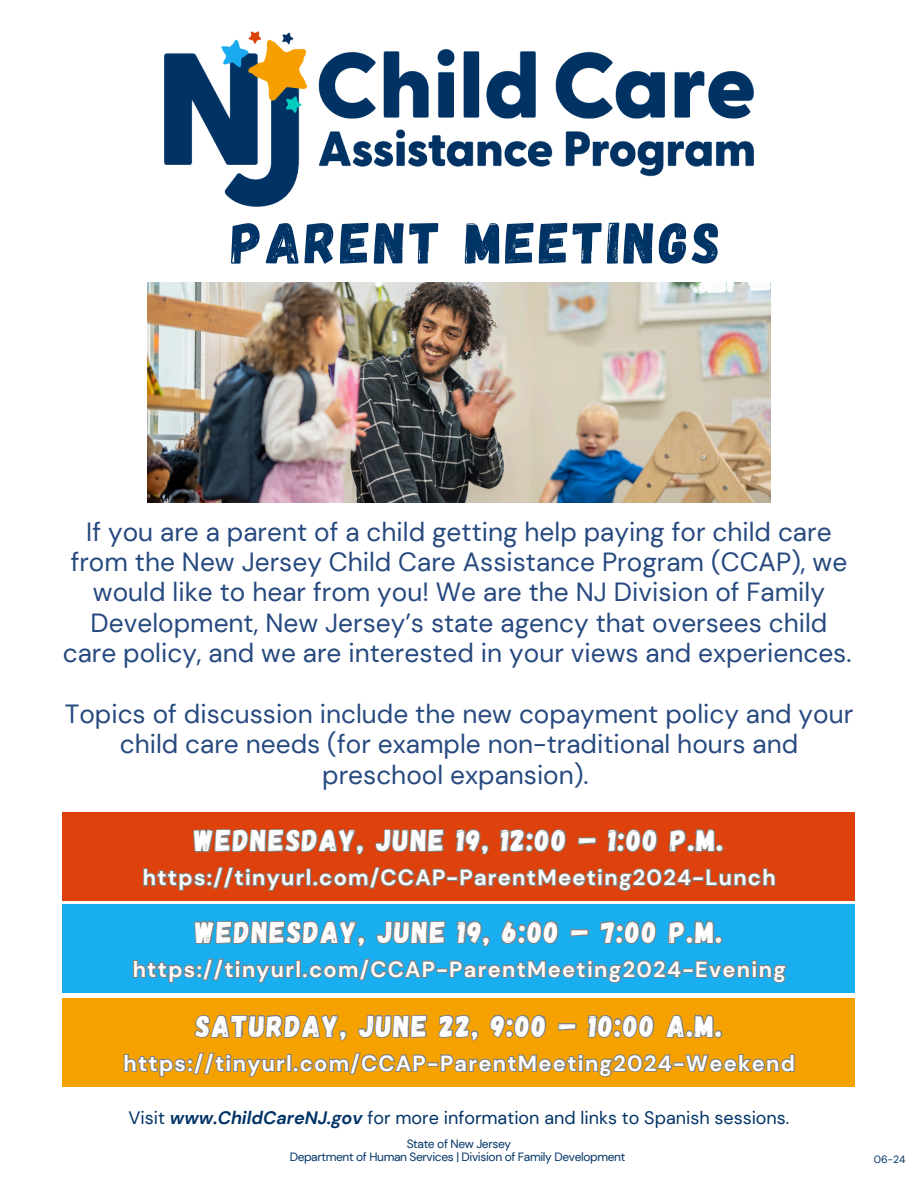
<style>
.page{position:relative;width:918px;height:1188px;background:#fff}
.page>*{position:absolute;margin:0;border:0;box-sizing:border-box;transform-origin:0 0}
.t1{font:58.5px "Gagalin";letter-spacing:.06em;color:#036}
.t2{font:30px "Gagalin";letter-spacing:.06em;color:#fff}
.t3{font:26.25px/30.3px "DM Sans";color:#26497f;text-align:center}
.t4{font:700 21.9px "DM Sans";letter-spacing:.06em;color:#fff}
.t5{font:18px "DM Sans";color:#036}
.t6{font:12px/13px "DM Sans";letter-spacing:-.03em;color:#036;text-align:center}
.t7{font:10.5px "DM Sans";color:#036}
.s1{font-weight:700;font-style:italic}
</style>
<div class="page">
<img style="left:147px;top:283px;width:623px;height:219px">
<div style="left:63px;top:813px;width:792px;height:88px;background:#de410b"></div>
<div style="left:63px;top:904px;width:792px;height:89px;background:#19aef0"></div>
<div style="left:63px;top:998px;width:792px;height:89px;background:#f5a200"></div>
<img style="left:165px;top:31px;width:588px;height:176px">
<svg style="left:483px;top:812px;width:242px;height:1px"></svg>
<svg style="left:133px;top:828px;width:654px;height:155px"></svg>
<svg style="left:193px;top:905px;width:313px;height:136px"></svg>
<svg style="left:504px;top:909px;width:220px;height:132px"></svg>
<svg style="left:123px;top:1052px;width:672px;height:25px"></svg>
<h3 class="t1" style="left:232px;top:205px;width:490px">PARENT MEETINGS</h3>
<h2 class="t3" style="left:63px;top:517px;width:790px">If you are a parent of a child getting help paying for child care from the New Jersey Child Care Assistance Program (CCAP), we would like to hear from you! We are the NJ Division of Family Development, New Jersey’s state agency that oversees child care policy, and we are interested in your views and experiences.</h2>
<h4 class="t3" style="left:65px;top:699px;width:790px">Topics of discussion include the new copayment policy and your child care needs (for example non-traditional hours and preschool expansion).</h4>
<h1 class="t2" style="left:194px;top:821px;width:531px">WEDNESDAY, JUNE 19, 12:00 – 1:00 P.M.</h1>
<h3 class="t4" style="left:143px;top:863px;width:634px">https://tinyurl.com/CCAP-ParentMeeting2024-Lunch</h3>
<h2 class="t2" style="left:196px;top:913px;width:528px">WEDNESDAY, JUNE 19, 6:00 – 7:00 P.M.</h2>
<h4 class="t4" style="left:133px;top:955px;width:655px">https://tinyurl.com/CCAP-ParentMeeting2024-Evening</h4>
<h2 class="t2" style="left:196px;top:1007px;width:528px">SATURDAY, JUNE 22, 9:00 – 10:00 A.M.</h2>
<h4 class="t4" style="left:123px;top:1049px;width:673px">https://tinyurl.com/CCAP-ParentMeeting2024-Weekend</h4>
<h5 class="t5" style="left:129px;top:1106px;width:662px">Visit <span class="s1">www.ChildCareNJ.gov</span> for more information and links to Spanish sessions.</h5>
<h6 class="t6" style="left:290px;top:1137px;width:337px">State of New Jersey<br>Department of Human Services | Division of Family Development</h6>
<p class="t7" style="left:874px;top:1153px;width:33px">06-24</p>
</div>
